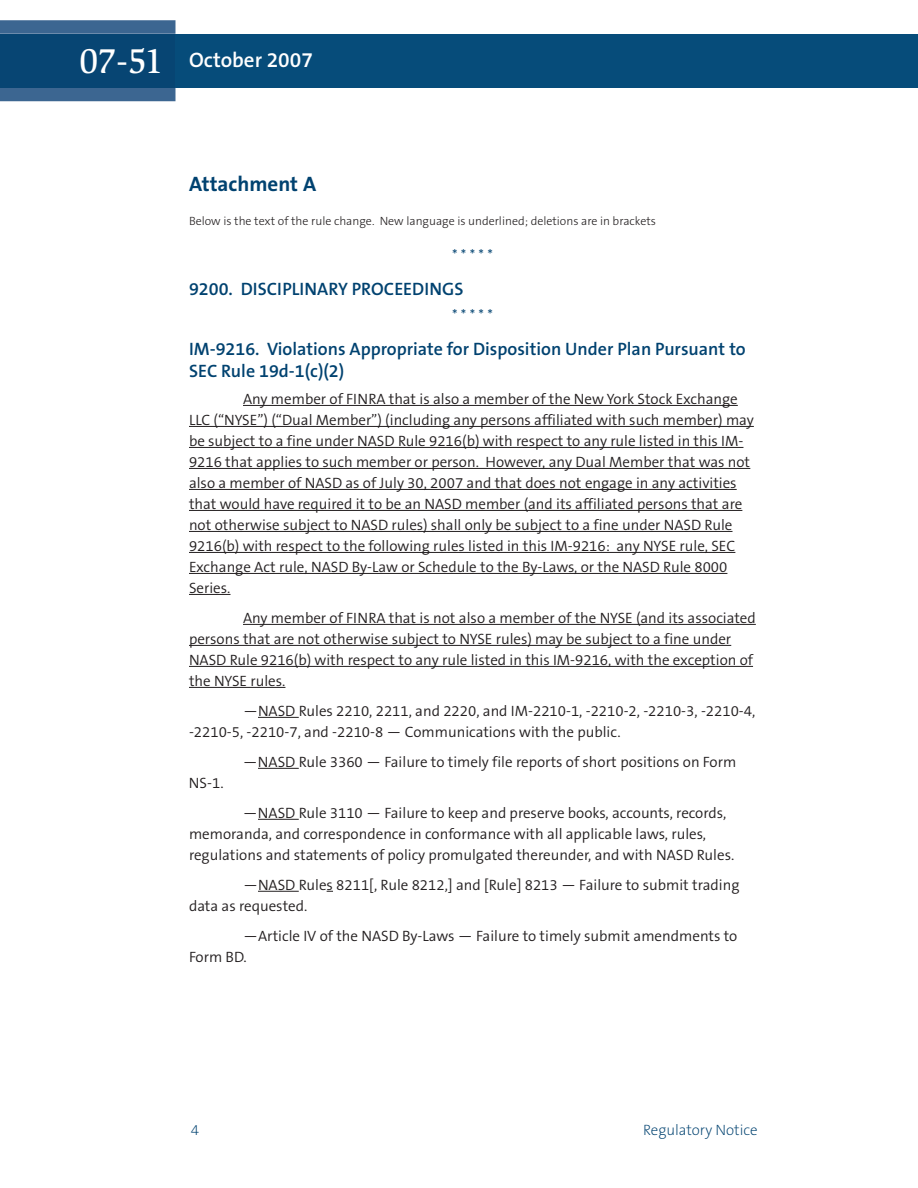
<style>
.page{position:relative;width:918px;height:1188px;background:#fff}
.page>*{position:absolute;margin:0;border:0;box-sizing:border-box;transform-origin:0 0}
.t1{font:500 36px "Slimbach LT";color:#fff}
.t2{font:600 21px "The Sans B6";color:#fff}
.t3{font:700 21px "The Sans B7";color:#004270}
.t4{font:600 18px/21.6px "The Sans B6";color:#004270}
.t5{font:300 15px/21px "The Sans B4";color:#231f20}
.t6{font:200 15px "The Sans B2";color:#004270}
.t7{font:300 15px "The Sans B4";color:#004270}
.t8{font:300 12px "The Sans B3";color:#231f20}
</style>
<div class="page">
<hr style="left:243px;top:405px;width:495px;height:1px;background:#231f20">
<hr style="left:189px;top:426px;width:565px;height:1px;background:#231f20">
<hr style="left:189px;top:447px;width:554px;height:1px;background:#231f20">
<hr style="left:189px;top:468px;width:561px;height:1px;background:#231f20">
<hr style="left:189px;top:489px;width:548px;height:1px;background:#231f20">
<hr style="left:189px;top:510px;width:553px;height:1px;background:#231f20">
<hr style="left:189px;top:531px;width:544px;height:1px;background:#231f20">
<hr style="left:189px;top:552px;width:546px;height:1px;background:#231f20">
<hr style="left:189px;top:573px;width:538px;height:1px;background:#231f20">
<hr style="left:189px;top:594px;width:42px;height:1px;background:#231f20">
<hr style="left:243px;top:624px;width:513px;height:1px;background:#231f20">
<hr style="left:189px;top:645px;width:542px;height:1px;background:#231f20">
<hr style="left:189px;top:666px;width:564px;height:1px;background:#231f20">
<hr style="left:189px;top:687px;width:96px;height:1px;background:#231f20">
<hr style="left:258px;top:717px;width:41px;height:1px;background:#231f20">
<hr style="left:258px;top:768px;width:41px;height:1px;background:#231f20">
<hr style="left:258px;top:819px;width:41px;height:1px;background:#231f20">
<hr style="left:258px;top:891px;width:41px;height:1px;background:#231f20">
<div style="left:176px;top:34px;width:742px;height:54px;background:#064c7a"></div>
<svg style="left:0;top:20px;width:176px;height:81px;background:#406993"></svg>
<div style="left:0;top:34px;width:176px;height:54px;background:#074573"></div>
<h1 class="t1" style="left:79px;top:47px;width:86px">07-51</h1>
<h2 class="t2" style="left:189px;top:49px;width:125px">October 2007</h2>
<h2 class="t3" style="left:189px;top:173px;width:129px">Attachment A</h2>
<p class="t8" style="left:189px;top:215px;width:468px">Below is the text of the rule change. New language is underlined; deletions are in brackets</p>
<p class="t7" style="left:452px;top:247px;width:42px">*****</p>
<p class="t4" style="left:189px;top:278px;width:276px">9200. DISCIPLINARY PROCEEDINGS</p>
<p class="t7" style="left:452px;top:307px;width:42px">*****</p>
<p class="t4" style="left:189px;top:339px;width:558px">IM-9216. Violations Appropriate for Disposition Under Plan Pursuant to<br>SEC Rule 19d-1(c)(2)</p>
<p class="t5" style="left:189px;top:389px;width:566px;text-indent:54px">Any member of FINRA that is also a member of the New York Stock Exchange LLC (“NYSE”) (“Dual Member”) (including any persons affiliated with such member) may be subject to a fine under NASD Rule 9216(b) with respect to any rule listed in this IM-9216 that applies to such member or person. However, any Dual Member that was not also a member of NASD as of July 30, 2007 and that does not engage in any activities that would have required it to be an NASD member (and its affiliated persons that are not otherwise subject to NASD rules) shall only be subject to a fine under NASD Rule 9216(b) with respect to the following rules listed in this IM-9216: any NYSE rule, SEC Exchange Act rule, NASD By-Law or Schedule to the By-Laws, or the NASD Rule 8000<br>Series.</p>
<p class="t5" style="left:189px;top:608px;width:568px;text-indent:54px">Any member of FINRA that is not also a member of the NYSE (and its associated persons that are not otherwise subject to NYSE rules) may be subject to a fine under NASD Rule 9216(b) with respect to any rule listed in this IM-9216, with the exception of the NYSE rules.</p>
<p class="t5" style="left:189px;top:701px;width:568px;text-indent:54px">—NASD Rules 2210, 2211, and 2220, and IM-2210-1, -2210-2, -2210-3, -2210-4, -2210-5, -2210-7, and -2210-8 — Communications with the public.</p>
<p class="t5" style="left:243px;top:752px;width:495px">—NASD Rule 3360 — Failure to timely file reports of short positions on Form</p>
<p class="t5" style="left:189px;top:773px;width:36px">NS-1.</p>
<p class="t5" style="left:189px;top:803px;width:547px;text-indent:54px">—NASD Rule 3110 — Failure to keep and preserve books, accounts, records, memoranda, and correspondence in conformance with all applicable laws, rules, regulations and statements of policy promulgated thereunder, and with NASD Rules.</p>
<p class="t5" style="left:189px;top:875px;width:552px;text-indent:54px">—NASD Rules 8211[, Rule 8212,] and [Rule] 8213 — Failure to submit trading data as requested.</p>
<p class="t5" style="left:189px;top:926px;width:550px;text-indent:54px">—Article IV of the NASD By-Laws — Failure to timely submit amendments to<br>Form BD.</p>
<p class="t6" style="left:191px;top:1122px;width:10px">4</p>
<p class="t6" style="left:643px;top:1122px;width:116px">Regulatory Notice</p>
</div>
